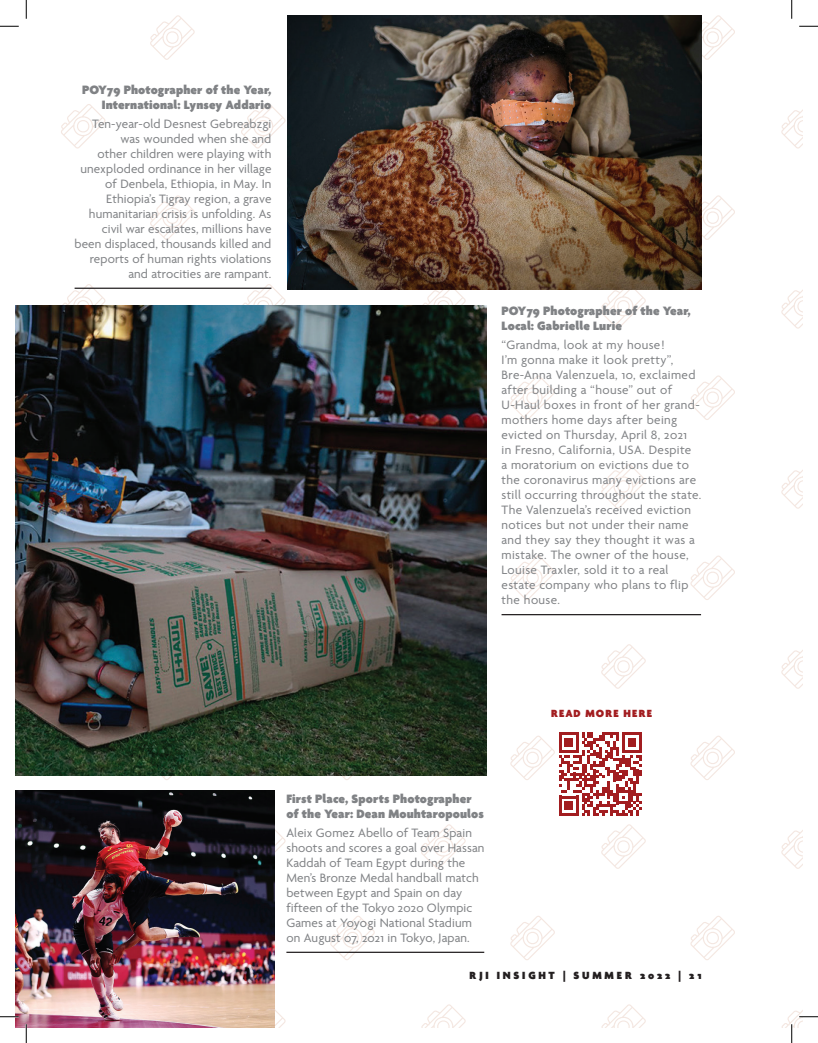
<style>
.page{position:relative;width:818px;height:1043px;background:#fff}
.page>*{position:absolute;margin:0;border:0;box-sizing:border-box;transform-origin:0 0}
.t1{font:13.12px/15px "Agenda One";letter-spacing:.01em;color:#808285}
.t2{font:13.12px/15px "Agenda One";letter-spacing:.03em;color:#808285}
.t3{font:900 13.12px/15px "Agenda One";letter-spacing:.01em;color:#808285}
.t4{font:900 11.25px "Agenda One";letter-spacing:.25em;color:#231f20}
.t5{font:900 11.25px "Agenda One";letter-spacing:.1em;color:#a21d20}
</style>
<div class="page">
<svg style="left:61px;top:104px;width:45px;height:45px"></svg>
<svg style="left:150px;top:15px;width:45px;height:45px"></svg>
<svg style="left:241px;top:104px;width:45px;height:45px"></svg>
<svg style="left:701px;top:15px;width:34px;height:45px"></svg>
<svg style="left:781px;top:110px;width:21px;height:39px"></svg>
<svg style="left:62px;top:284px;width:44px;height:21px"></svg>
<svg style="left:150px;top:195px;width:45px;height:45px"></svg>
<svg style="left:242px;top:284px;width:44px;height:21px"></svg>
<svg style="left:421px;top:289px;width:45px;height:16px"></svg>
<svg style="left:601px;top:289px;width:45px;height:40px"></svg>
<svg style="left:701px;top:195px;width:34px;height:45px"></svg>
<svg style="left:781px;top:290px;width:21px;height:39px"></svg>
<svg style="left:510px;top:375px;width:45px;height:45px"></svg>
<svg style="left:601px;top:464px;width:45px;height:45px"></svg>
<svg style="left:690px;top:375px;width:45px;height:45px"></svg>
<svg style="left:781px;top:470px;width:21px;height:39px"></svg>
<svg style="left:510px;top:555px;width:45px;height:45px"></svg>
<svg style="left:601px;top:644px;width:45px;height:45px"></svg>
<svg style="left:690px;top:555px;width:45px;height:45px"></svg>
<svg style="left:781px;top:650px;width:21px;height:39px"></svg>
<svg style="left:150px;top:775px;width:45px;height:5px"></svg>
<svg style="left:274px;top:824px;width:12px;height:45px"></svg>
<svg style="left:330px;top:775px;width:45px;height:5px"></svg>
<svg style="left:421px;top:824px;width:45px;height:45px"></svg>
<svg style="left:601px;top:824px;width:45px;height:45px"></svg>
<svg style="left:690px;top:735px;width:45px;height:45px"></svg>
<svg style="left:781px;top:830px;width:21px;height:39px"></svg>
<svg style="left:61px;top:1027px;width:45px;height:1px"></svg>
<svg style="left:241px;top:1004px;width:45px;height:24px"></svg>
<svg style="left:330px;top:916px;width:45px;height:44px"></svg>
<svg style="left:421px;top:1004px;width:45px;height:24px"></svg>
<svg style="left:510px;top:916px;width:45px;height:44px"></svg>
<svg style="left:601px;top:1004px;width:45px;height:24px"></svg>
<svg style="left:690px;top:916px;width:45px;height:44px"></svg>
<svg style="left:510px;top:732px;width:132px;height:83px"></svg>
<img style="left:15px;top:305px;width:471px;height:470px">
<img style="left:288px;top:15px;width:413px;height:274px">
<img style="left:15px;top:790px;width:259px;height:237px">
<hr style="left:286px;top:951px;width:198px;height:1px;background:#231f20">
<hr style="left:501px;top:614px;width:200px;height:1px;background:#231f20">
<hr style="left:75px;top:287px;width:196px;height:2px;background:#231f20">
<svg style="left:0;top:25px;width:19px;height:2px"></svg>
<svg style="left:799px;top:25px;width:19px;height:2px"></svg>
<svg style="left:0;top:1015px;width:19px;height:2px"></svg>
<svg style="left:25px;top:0;width:2px;height:19px"></svg>
<svg style="left:25px;top:1024px;width:2px;height:18px"></svg>
<svg style="left:791px;top:0;width:1px;height:19px"></svg>
<svg style="left:781px;top:1010px;width:37px;height:32px"></svg>
<p class="t3" style="left:82px;top:82px;width:191px;text-align:right">POY79 Photographer of the Year,<br>International: Lynsey Addario</p>
<p class="t1" style="left:74px;top:116px;width:198px;text-align:right">Ten-year-old Desnest Gebreabzgi was wounded when she and<br>other children were playing with unexploded ordinance in her village of Denbela, Ethiopia, in May. In Ethiopia’s Tigray region, a grave humanitarian crisis is unfolding. As civil war escalates, millions have been displaced, thousands killed and reports of human rights violations and atrocities are rampant.</p>
<p class="t3" style="left:501px;top:303px;width:191px">POY79 Photographer of the Year,<br>Local: Gabrielle Lurie</p>
<p class="t2" style="left:501px;top:337px;width:201px">“Grandma, look at my house!<br>I’m gonna make it look pretty”,<br>Bre-Anna Valenzuela, 10, exclaimed after building a “house” out of<br>U-Haul boxes in front of her grand&shy;mothers home days after being evicted on Thursday, April 8, 2021<br>in Fresno, California, USA. Despite<br>a moratorium on evictions due to the coronavirus many evictions are still occurring throughout the state.<br>The Valenzuela’s received eviction notices but not under their name and they say they thought it was a mistake. The owner of the house,<br>Louise Traxler, sold it to a real estate company who plans to flip the house.</p>
<p class="t3" style="left:286px;top:791px;width:199px">First Place, Sports Photographer of the Year: Dean Mouhtaropoulos</p>
<p class="t1" style="left:286px;top:825px;width:199px">Aleix Gomez Abello of Team Spain shoots and scores a goal over Hassan<br>Kaddah of Team Egypt during the<br>Men’s Bronze Medal handball match between Egypt and Spain on day fifteen of the Tokyo 2020 Olympic<br>Games at Yoyogi National Stadium on August 07, 2021 in Tokyo, Japan.</p>
<p class="t5" style="left:551px;top:706px;width:103px">READ MORE HERE</p>
<p class="t4" style="left:469px;top:969px;width:233px">RJI INSIGHT | SUMMER 2022 | 21</p>
</div>
